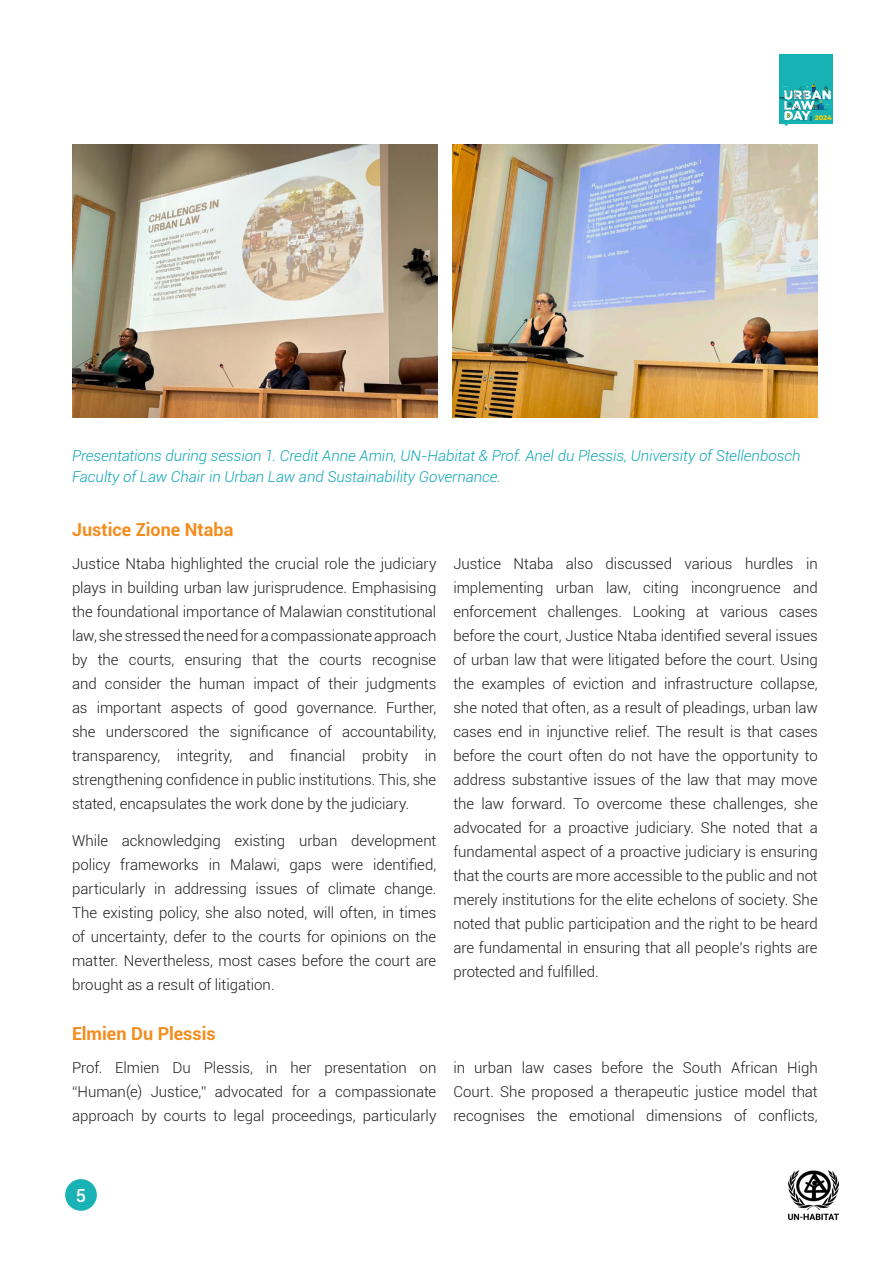
<style>
.page{position:relative;width:893px;height:1263px;background:#fff}
.page>*{position:absolute;margin:0;border:0;box-sizing:border-box;transform-origin:0 0}
.Sub-Title{font:700 18px "Roboto";color:#f28d1e}
.t1{font:500 18px "Roboto";color:#fff}
.t2{font:300 15px/24px "Roboto";color:#1d1d1b;text-align:justify}
.t3{font:italic 300 15px/21px "Roboto";color:#0da6b5}
.t4{font:800 6.6px "Montserrat";color:#ffcf01}
</style>
<div class="page">
<div style="left:65px;top:1179px;width:32px;height:32px;background:#19b3b5;border-radius:50%"></div>
<img style="left:788px;top:1170px;width:51px;height:50px">
<div style="left:779px;top:54px;width:54px;height:70px;background:#17b2b4"></div>
<svg style="left:779px;top:83px;width:53px;height:43px"></svg>
<img style="left:72px;top:144px;width:365px;height:274px">
<img style="left:453px;top:144px;width:365px;height:274px">
<p class="t4" style="left:815px;top:113px;width:19px">2024</p>
<p class="t3" style="left:72px;top:445px;width:730px">Presentations during session 1. Credit Anne Amin, UN-Habitat &amp; Prof. Anel du Plessis, University of Stellenbosch<br>Faculty of Law Chair in Urban Law and Sustainability Governance.</p>
<p class="Sub-Title" style="left:72px;top:516px;width:163px">Justice Zione Ntaba</p>
<p class="t2" style="left:72px;top:551px;width:366px">Justice Ntaba highlighted the crucial role the judiciary plays in building urban law jurisprudence. Emphasising the foundational importance of Malawian constitutional law, she stressed the need for a compassionate approach by the courts, ensuring that the courts recognise and consider the human impact of their judgments as important aspects of good governance. Further, she underscored the significance of accountability, transparency, integrity, and financial probity in strengthening confidence in public institutions. This, she stated, encapsulates the work done by the judiciary.</p>
<p class="t2" style="left:72px;top:828px;width:366px;text-align:left">While acknowledging existing urban development policy frameworks in Malawi, gaps were identified, particularly in addressing issues of climate change.<br>The existing policy, she also noted, will often, in times of uncertainty, defer to the courts for opinions on the matter. Nevertheless, most cases before the court are brought as a result of litigation.</p>
<p class="t2" style="left:453px;top:551px;width:366px">Justice Ntaba also discussed various hurdles in implementing urban law, citing incongruence and enforcement challenges. Looking at various cases before the court, Justice Ntaba identified several issues of urban law that were litigated before the court. Using the examples of eviction and infrastructure collapse, she noted that often, as a result of pleadings, urban law cases end in injunctive relief. The result is that cases before the court often do not have the opportunity to address substantive issues of the law that may move the law forward. To overcome these challenges, she advocated for a proactive judiciary. She noted that a fundamental aspect of a proactive judiciary is ensuring that the courts are more accessible to the public and not merely institutions for the elite echelons of society. She noted that public participation and the right to be heard are fundamental in ensuring that all people’s rights are protected and fulfilled.</p>
<p class="Sub-Title" style="left:72px;top:1020px;width:145px">Elmien Du Plessis</p>
<p class="t2" style="left:72px;top:1055px;width:366px">Prof. Elmien Du Plessis, in her presentation on “Human(e) Justice,” advocated for a compassionate approach by courts to legal proceedings, particularly</p>
<p class="t2" style="left:453px;top:1055px;width:366px">in urban law cases before the South African High Court. She proposed a therapeutic justice model that recognises the emotional dimensions of conflicts,</p>
<p class="t1" style="left:76px;top:1182px;width:12px">5</p>
</div>
